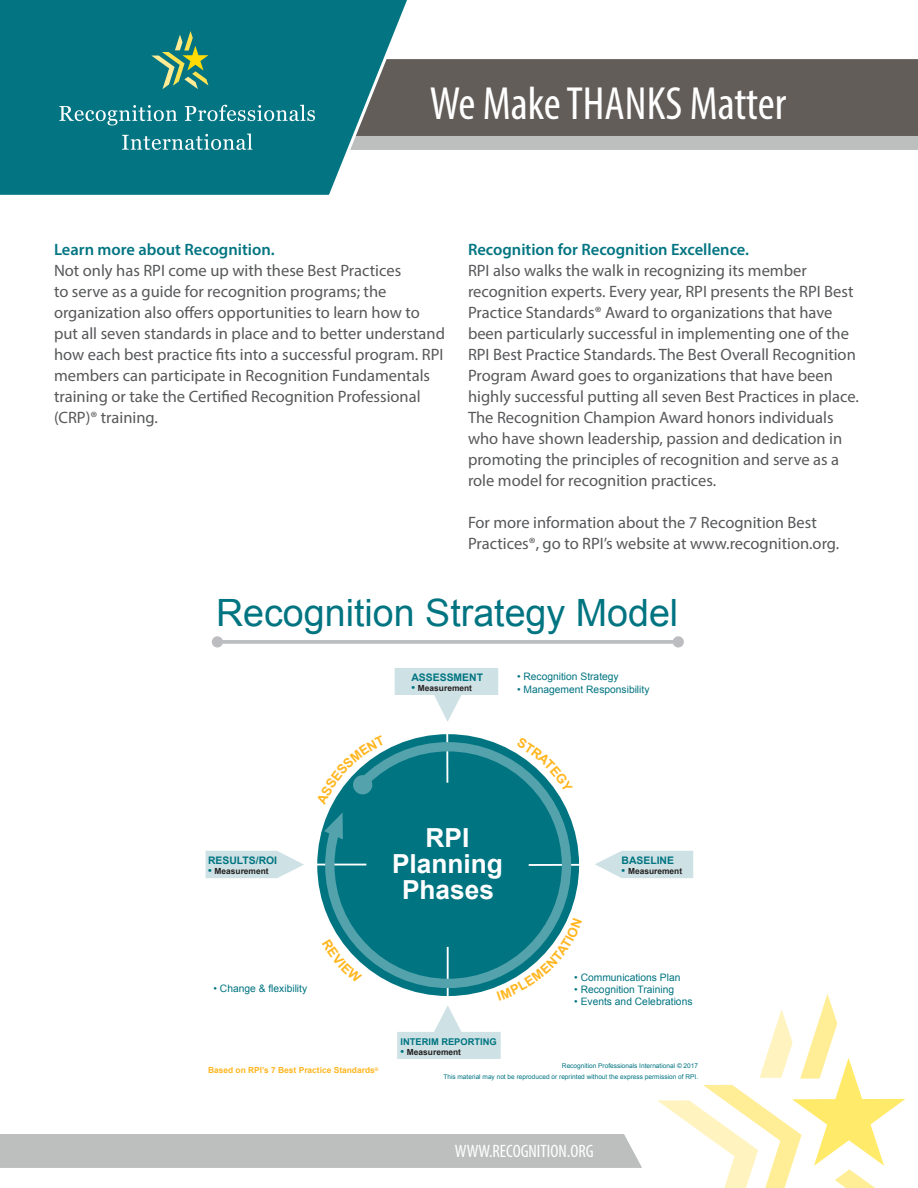
<style>
.page{position:relative;width:918px;height:1188px;background:#fff}
.page>*{position:absolute;margin:0;border:0;box-sizing:border-box;transform-origin:0 0}
.t1{font:condensed 46.8px "Myriad Pro";color:#fff}
.t2{font:37.65px "Arial";color:#007481}
.t3{font:700 26.25px/26px "Arial";color:#fff;text-align:center}
.t4{font:condensed 18px "Myriad Pro";color:#fff}
.Text{font:16.5px/21px "Myriad Pro";color:#57585a}
.Text-2{font:600 16.5px "Myriad Pro";color:#037582}
.t5{font:condensed 12px "Myriad Pro";color:#fff}
.t6{font:700 10.35px "Arial";color:#007481}
.t7{font:10.2px "Arial";color:#007481}
.t8{font:700 9.3px "Arial";color:#007481}
.t9{font:700 8.4px "Arial";color:#231f20}
.t10{font:700 8.4px "Arial";color:#ffb620}
.t11{font:6.6px/10.2px "Arial";color:#007481;text-align:right}
.s1{font-size:10.35px;color:#007481}
</style>
<div class="page">
<div style="left:418px;top:136px;width:500px;height:14px;background:#bdbebe"></div>
<div style="left:418px;top:59px;width:500px;height:77px;background:#635d59"></div>
<svg style="left:0;top:0;width:418px;height:195px;background:#1d7f8a"></svg>
<svg style="left:151px;top:31px;width:57px;height:58px;background:#419077"></svg>
<svg style="left:59px;top:105px;width:118px;height:20px;background:#39929c"></svg>
<svg style="left:185px;top:105px;width:130px;height:16px;background:#4498a2"></svg>
<svg style="left:122px;top:133px;width:130px;height:17px;background:#4096a0"></svg>
<svg style="left:657px;top:994px;width:248px;height:194px"></svg>
<div style="left:317px;top:734px;width:262px;height:262px;background:#007481;border-radius:50%"></div>
<svg style="left:206px;top:851px;width:98px;height:27px;background:#d4e5e8"></svg>
<svg style="left:595px;top:851px;width:98px;height:27px;background:#d4e5e8"></svg>
<svg style="left:395px;top:668px;width:103px;height:54px"></svg>
<hr style="left:315px;top:864px;width:51px;height:1px;background:#fff">
<hr style="left:446px;top:731px;width:2px;height:52px;background:#fff">
<hr style="left:529px;top:864px;width:51px;height:2px;background:#fff">
<div style="left:325px;top:742px;width:246px;height:246px;border:9px solid #54a3ac;border-radius:50%"></div>
<svg style="left:223px;top:640px;width:450px;height:4px;background:#c0c1c3"></svg>
<div style="left:212px;top:636px;width:11px;height:12px;background:#bcbdc0;border-radius:50%"></div>
<div style="left:673px;top:636px;width:11px;height:12px;background:#bcbdc0;border-radius:50%"></div>
<div style="left:0;top:1134px;width:642px;height:34px;background:#bdbebe"></div>
<svg style="left:397px;top:918px;width:171px;height:141px"></svg>
<svg style="left:340px;top:939px;width:22px;height:25px"></svg>
<svg style="left:320px;top:750px;width:65px;height:89px"></svg>
<svg style="left:516px;top:753px;width:42px;height:40px"></svg>
<p class="t1" style="left:430px;top:75px;width:358px">We Make THANKS Matter</p>
<p class="Text-2" style="left:54px;top:239px;width:222px">Learn more about Recognition.</p>
<p class="Text" style="left:54px;top:260px;width:393px">Not only has RPI come up with these Best Practices<br>to serve as a guide for recognition programs; the organization also offers opportunities to learn how to put all seven standards in place and to better understand how each best practice fits into a successful program. RPI members can participate in Recognition Fundamentals training or take the Certified Recognition Professional (CRP)® training.</p>
<p class="Text-2" style="left:468px;top:239px;width:283px">Recognition for Recognition Excellence.</p>
<p class="Text" style="left:468px;top:260px;width:392px">RPI also walks the walk in recognizing its member recognition experts. Every year, RPI presents the RPI Best Practice Standards® Award to organizations that have been particularly successful in implementing one of the RPI Best Practice Standards. The Best Overall Recognition Program Award goes to organizations that have been highly successful putting all seven Best Practices in place.<br>The Recognition Champion Award honors individuals who have shown leadership, passion and dedication in promoting the principles of recognition and serve as a role model for recognition practices.</p>
<p class="Text" style="left:468px;top:512px;width:373px">For more information about the 7 Recognition Best<br>Practices®, go to RPI’s website at www.recognition.org.</p>
<p class="t2" style="left:216px;top:589px;width:464px">Recognition Strategy Model</p>
<p class="t6" style="left:208px;top:853px;width:71px">RESULTS/ROI</p>
<p class="t9" style="left:208px;top:866px;width:62px"><span class="s1">•</span> Measurement</p>
<p class="t7" style="left:214px;top:981px;width:95px">• Change &amp; flexibility</p>
<p class="t6" style="left:411px;top:670px;width:73px">ASSESSMENT</p>
<p class="t9" style="left:411px;top:682px;width:62px"><span class="s1">•</span> Measurement</p>
<p class="t7" style="left:517px;top:670px;width:103px">• Recognition Strategy</p>
<p class="t7" style="left:517px;top:682px;width:134px">• Management Responsibility</p>
<p class="t3" style="left:392px;top:826px;width:112px">RPI<br>Planning<br>Phases</p>
<p class="t8" style="left:400px;top:1035px;width:98px">INTERIM REPORTING</p>
<p class="t9" style="left:400px;top:1047px;width:62px"><span class="s1">•</span> Measurement</p>
<p class="t6" style="left:622px;top:853px;width:54px">BASELINE</p>
<p class="t9" style="left:622px;top:866px;width:62px"><span class="s1">•</span> Measurement</p>
<p class="t7" style="left:574px;top:970px;width:108px">• Communications Plan</p>
<p class="t7" style="left:574px;top:983px;width:101px">• Recognition Training</p>
<p class="t7" style="left:574px;top:995px;width:120px">• Events and Celebrations</p>
<p class="t10" style="left:208px;top:1065px;width:172px">Based on RPI’s 7 Best Practice Standards<sup>®</sup></p>
<p class="t11" style="left:443px;top:1061px;width:256px">Recognition Professionals International © 2017<br>This material may not be reproduced or reprinted without the express permission of RPI.</p>
<p class="t4" style="left:455px;top:1140px;width:140px">WWW.RECOGNITION.ORG</p>
<p class="t5" style="left:403px;top:1143px;width:187px">WWW.RECOGNITION.ORG | RPI@RECOGNITION.ORG</p>
</div>
